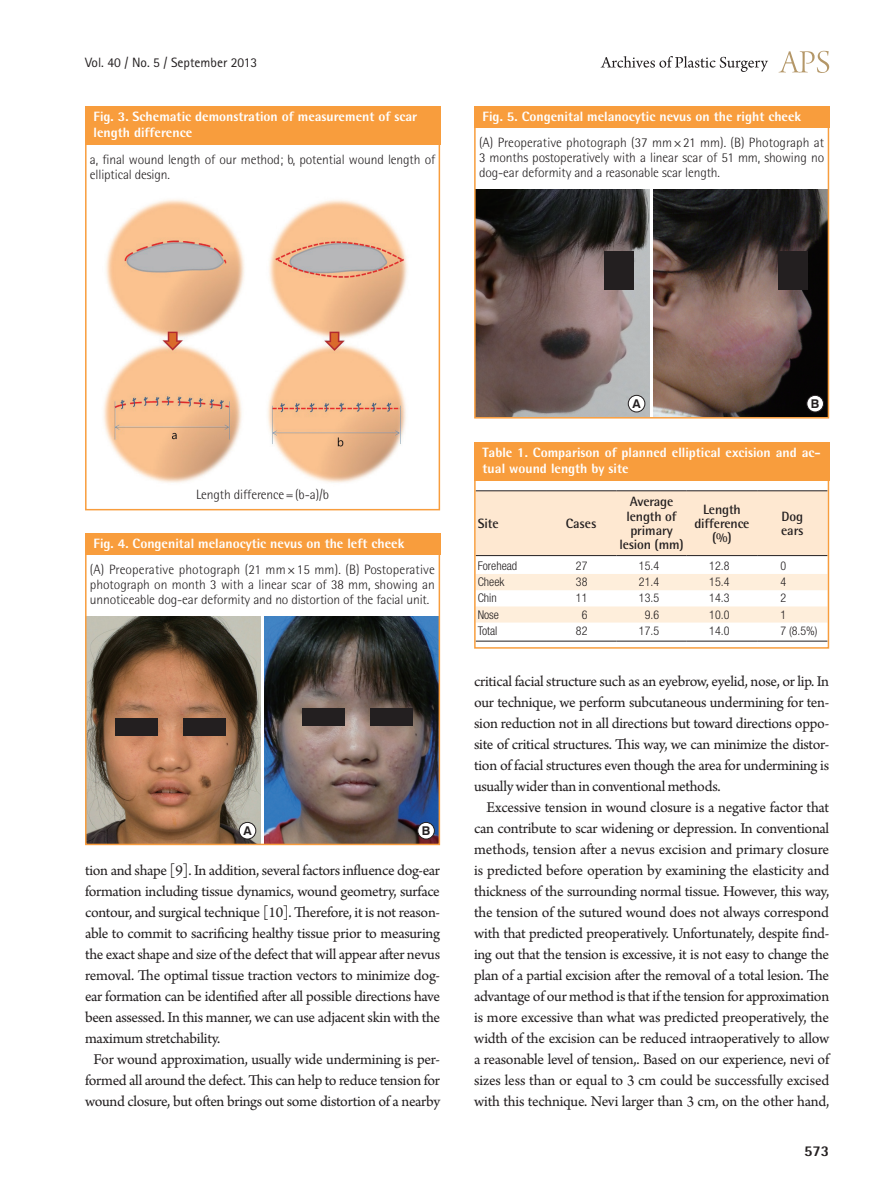
<style>
.page{position:relative;width:893px;height:1191px;background:#fff}
.page>*{position:absolute;margin:0;border:0;box-sizing:border-box;transform-origin:0 0}
.t1{font:15.75px/21px "Arno Pro";letter-spacing:-.02em;color:#231f20;text-align:justify}
.t2{font:800 15px "Rotis Semi Sans Std";color:#231f20}
.t3{font:300 13.5px/15px "Rotis Semi Sans Std";letter-spacing:-.01em;color:#231f20;text-align:justify}
.t4{font:800 13.5px/16.2px "Rotis Semi Sans Std";color:#fff}
.t5{font:700 13.5px/14.2px "Rotis Semi Sans Std";letter-spacing:-.01em;color:#231f20;text-align:center}
.t6{font:13.5px "Rotis Sans Serif Std";color:#231f20}
.t7{font:700 12.15px "Swiss 721 BT";color:#231f20}
.t8{font:300 condensed 12px "Helvetica Neue LT Std";color:#231f20}
</style>
<div class="page">
<svg style="left:779px;top:51px;width:50px;height:22px"></svg>
<svg style="left:601px;top:56px;width:167px;height:16px"></svg>
<img style="left:103px;top:199px;width:305px;height:284px">
<img style="left:265px;top:616px;width:172px;height:226px">
<img style="left:88px;top:616px;width:172px;height:226px">
<div style="left:239px;top:822px;width:17px;height:17px;background:#fff;border-radius:50%"></div>
<div style="left:239px;top:822px;width:17px;height:17px;border:1px solid #231f20;border-radius:50%"></div>
<div style="left:418px;top:822px;width:16px;height:17px;background:#fff;border-radius:50%"></div>
<div style="left:418px;top:822px;width:17px;height:17px;border:1px solid #231f20;border-radius:50%"></div>
<img style="left:477px;top:189px;width:172px;height:226px">
<img style="left:654px;top:189px;width:172px;height:226px">
<div style="left:628px;top:395px;width:17px;height:17px;background:#fff;border-radius:50%"></div>
<div style="left:628px;top:395px;width:17px;height:17px;border:1px solid #231f20;border-radius:50%"></div>
<div style="left:807px;top:395px;width:16px;height:17px;background:#fff;border-radius:50%"></div>
<div style="left:807px;top:395px;width:17px;height:17px;border:1px solid #231f20;border-radius:50%"></div>
<svg style="left:477px;top:491px;width:349px;height:150px"></svg>
<hr style="left:476px;top:641px;width:70px;height:1px;background:#231f20">
<hr style="left:546px;top:641px;width:70px;height:1px;background:#231f20">
<hr style="left:616px;top:641px;width:71px;height:1px;background:#231f20">
<hr style="left:687px;top:641px;width:70px;height:1px;background:#231f20">
<hr style="left:757px;top:641px;width:70px;height:1px;background:#231f20">
<hr style="left:476px;top:490px;width:70px;height:1px;background:#231f20">
<hr style="left:546px;top:490px;width:70px;height:1px;background:#231f20">
<hr style="left:616px;top:490px;width:71px;height:1px;background:#231f20">
<hr style="left:687px;top:490px;width:70px;height:1px;background:#231f20">
<hr style="left:757px;top:490px;width:70px;height:1px;background:#231f20">
<hr style="left:476px;top:555px;width:70px;height:1px;background:#231f20">
<hr style="left:546px;top:555px;width:70px;height:1px;background:#231f20">
<hr style="left:616px;top:555px;width:71px;height:1px;background:#231f20">
<hr style="left:687px;top:555px;width:70px;height:1px;background:#231f20">
<hr style="left:757px;top:555px;width:70px;height:1px;background:#231f20">
<div style="left:474px;top:442px;width:355px;height:38px;background:#f89d3d"></div>
<div style="left:474px;top:442px;width:355px;height:206px;border:2px solid #f89d3d"></div>
<div style="left:85px;top:106px;width:355px;height:404px;border:2px solid #f89d3d"></div>
<div style="left:85px;top:106px;width:355px;height:39px;background:#f89d3d"></div>
<div style="left:474px;top:106px;width:355px;height:312px;border:2px solid #f89d3d"></div>
<div style="left:474px;top:106px;width:355px;height:22px;background:#f89d3d"></div>
<div style="left:85px;top:534px;width:355px;height:311px;border:2px solid #f89d3d"></div>
<div style="left:85px;top:534px;width:355px;height:21px;background:#f89d3d"></div>
<div style="left:115px;top:719px;width:42px;height:17px;background:#231f20"></div>
<div style="left:302px;top:708px;width:42px;height:17px;background:#231f20"></div>
<div style="left:604px;top:251px;width:30px;height:38px;background:#231f20"></div>
<div style="left:778px;top:251px;width:30px;height:38px;background:#231f20"></div>
<div style="left:183px;top:719px;width:42px;height:17px;background:#231f20"></div>
<div style="left:370px;top:708px;width:42px;height:17px;background:#231f20"></div>
<p class="t6" style="left:85px;top:54px;width:174px">Vol. 40 / No. 5 / September 2013</p>
<p class="t4" style="left:94px;top:108px;width:325px">Fig. 3. Schematic demonstration of measurement of scar length difference</p>
<p class="t3" style="left:90px;top:152px;width:347px">a, final wound length of our method; b, potential wound length of elliptical design.</p>
<p class="t4" style="left:483px;top:108px;width:320px">Fig. 5. Congenital melanocytic nevus on the right cheek</p>
<p class="t3" style="left:479px;top:135px;width:347px">(A) Preoperative photograph (37 mm ×21 mm). (B) Photograph at 3 months postoperatively with a linear scar of 51 mm, showing no dog-ear deformity and a reasonable scar length.</p>
<p class="t3" style="left:196px;top:486px;width:134px">Length difference=(b-a)/b</p>
<p class="t4" style="left:94px;top:535px;width:312px">Fig. 4. Congenital melanocytic nevus on the left cheek</p>
<p class="t3" style="left:90px;top:562px;width:346px">(A) Preoperative photograph (21 mm ×15 mm). (B) Postoperative photograph on month 3 with a linear scar of 38 mm, showing an unnoticeable dog-ear deformity and no distortion of the facial unit.</p>
<p class="t7" style="left:243px;top:823px;width:10px">A</p>
<p class="t7" style="left:422px;top:823px;width:10px">B</p>
<p class="t1" style="left:85px;top:861px;width:357px">tion and shape [9]. In addition, several factors influence dog-ear</p>
<p class="t1" style="left:85px;top:882px;width:356px">formation including tissue dynamics, wound geometry, surface</p>
<p class="t1" style="left:85px;top:903px;width:357px">contour, and surgical technique [10]. Therefore, it is not reason-</p>
<p class="t1" style="left:85px;top:924px;width:356px">able to commit to sacrificing healthy tissue prior to measuring</p>
<p class="t1" style="left:85px;top:945px;width:357px">the exact shape and size of the defect that will appear after nevus</p>
<p class="t1" style="left:85px;top:966px;width:357px">removal. The optimal tissue traction vectors to minimize dog-</p>
<p class="t1" style="left:85px;top:987px;width:357px">ear formation can be identified after all possible directions have</p>
<p class="t1" style="left:85px;top:1008px;width:357px">been assessed. In this manner, we can use adjacent skin with the</p>
<p class="t1" style="left:85px;top:1029px;width:137px">maximum stretchability.</p>
<p class="t1" style="left:94px;top:1050px;width:348px">For wound approximation, usually wide undermining is per-</p>
<p class="t1" style="left:85px;top:1071px;width:357px">formed all around the defect. This can help to reduce tension for</p>
<p class="t1" style="left:85px;top:1092px;width:357px">wound closure, but often brings out some distortion of a nearby</p>
<p class="t7" style="left:632px;top:396px;width:10px">A</p>
<p class="t7" style="left:811px;top:396px;width:10px">B</p>
<p class="t4" style="left:483px;top:444px;width:340px">Table 1. Comparison of planned elliptical excision and ac&shy;tual wound length by site</p>
<p class="t5" style="left:478px;top:516px;width:22px">Site</p>
<p class="t5" style="left:566px;top:516px;width:32px">Cases</p>
<p class="t5" style="left:619px;top:494px;width:66px">Average length of primary lesion (mm)</p>
<p class="t5" style="left:694px;top:502px;width:57px">Length difference (%)</p>
<p class="t5" style="left:781px;top:509px;width:24px;text-align:left">Dog ears</p>
<p class="t8" style="left:478px;top:558px;width:41px">Forehead</p>
<p class="t8" style="left:576px;top:558px;width:13px">27</p>
<p class="t8" style="left:639px;top:558px;width:22px">15.4</p>
<p class="t8" style="left:709px;top:558px;width:22px">12.8</p>
<p class="t8" style="left:780px;top:558px;width:7px">0</p>
<p class="t8" style="left:478px;top:575px;width:28px">Cheek</p>
<p class="t8" style="left:576px;top:575px;width:13px">38</p>
<p class="t8" style="left:639px;top:575px;width:22px">21.4</p>
<p class="t8" style="left:709px;top:575px;width:22px">15.4</p>
<p class="t8" style="left:780px;top:575px;width:7px">4</p>
<p class="t8" style="left:478px;top:591px;width:21px">Chin</p>
<p class="t8" style="left:576px;top:591px;width:13px">11</p>
<p class="t8" style="left:639px;top:591px;width:22px">13.5</p>
<p class="t8" style="left:709px;top:591px;width:22px">14.3</p>
<p class="t8" style="left:780px;top:591px;width:7px">2</p>
<p class="t8" style="left:478px;top:607px;width:23px">Nose</p>
<p class="t8" style="left:582px;top:607px;width:7px">6</p>
<p class="t8" style="left:645px;top:607px;width:16px">9.6</p>
<p class="t8" style="left:709px;top:607px;width:22px">10.0</p>
<p class="t8" style="left:780px;top:607px;width:7px">1</p>
<p class="t8" style="left:478px;top:623px;width:21px">Total</p>
<p class="t8" style="left:576px;top:623px;width:13px">82</p>
<p class="t8" style="left:639px;top:623px;width:22px">17.5</p>
<p class="t8" style="left:709px;top:623px;width:22px">14.0</p>
<p class="t8" style="left:780px;top:623px;width:39px">7 (8.5%)</p>
<p class="t1" style="left:474px;top:672px;width:357px">critical facial structure such as an eyebrow, eyelid, nose, or lip. In our technique, we perform subcutaneous undermining for ten&shy;sion reduction not in all directions but toward directions oppo&shy;site of critical structures. This way, we can minimize the distor&shy;tion of facial structures even though the area for undermining is usually wider than in conventional methods.</p>
<p class="t1" style="left:474px;top:798px;width:357px;text-indent:12px">Excessive tension in wound closure is a negative factor that can contribute to scar widening or depression. In conventional methods, tension after a nevus excision and primary closure is predicted before operation by examining the elasticity and thickness of the surrounding normal tissue. However, this way, the tension of the sutured wound does not always correspond with that predicted preoperatively. Unfortunately, despite find&shy;ing out that the tension is excessive, it is not easy to change the plan of a partial excision after the removal of a total lesion. The advantage of our method is that if the tension for approximation is more excessive than what was predicted preoperatively, the width of the excision can be reduced intraoperatively to allow a reasonable level of tension,. Based on our experience, nevi of sizes less than or equal to 3 cm could be successfully excised with this technique. Nevi larger than 3 cm, on the other hand,</p>
<p class="t2" style="left:804px;top:1141px;width:27px">573</p>
</div>
